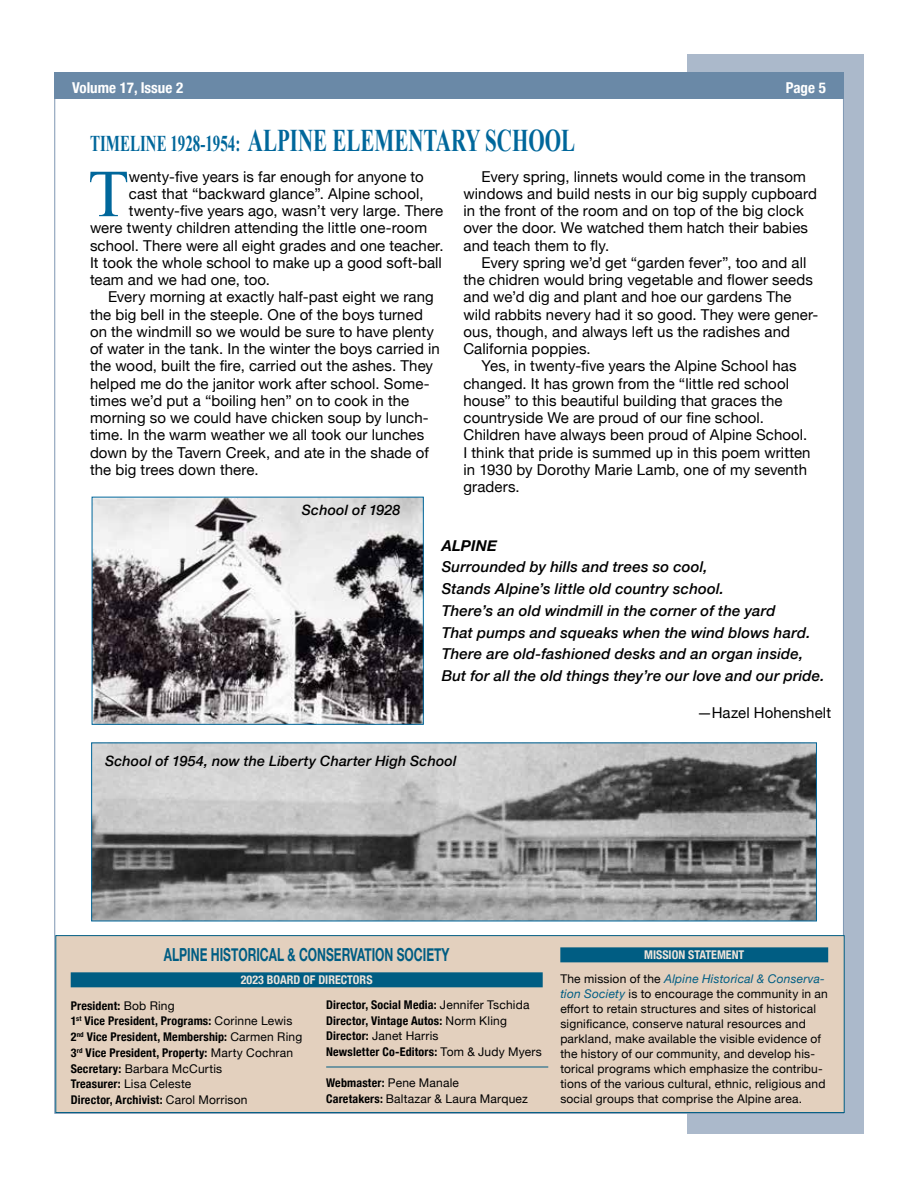
<style>
.page{position:relative;width:918px;height:1188px;background:#fff}
.page>*{position:absolute;margin:0;border:0;box-sizing:border-box;transform-origin:0 0}
.t1{font:67.05px "Times New Roman";color:#00679b}
.t2{font:700 31.5px "Times New Roman";color:#00679b;scale:.67 1}
.t3{font:700 18px "Helvetica Neue";color:#005d83;scale:.67 1}
.t4{font:15px/17.2px "Helvetica Neue";letter-spacing:.005em;color:#000}
.t5{font:italic 500 15px/21.8px "Helvetica Neue";letter-spacing:.01em;color:#000}
.t6{font:700 condensed 15px "Helvetica Neue";color:#fff}
.t7{font:italic 700 15px "Helvetica Neue";letter-spacing:.015em;color:#000}
.t8{font:italic 500 14.25px "Helvetica Neue";letter-spacing:.01em;color:#000}
.t9{font:12px/15px "Helvetica Neue";letter-spacing:.015em;color:#000}
.t10{font:700 condensed 12px/15.8px "Helvetica Neue";letter-spacing:.015em;color:#000}
.t11{font:italic 12px/23.5px "Helvetica Neue";letter-spacing:.015em;color:#005d83;text-align:center}
.t12{font:700 condensed 12px "Helvetica Neue";color:#eee4da}
.s1{font-size:22.5px}
.s2{font-weight:400;font-stretch:normal}
.s3{font-weight:700;font-stretch:condensed}
.s4{font-weight:700;font-style:normal;font-stretch:condensed;color:#eee4da}
.s5{font-style:normal;color:#000}
.s6{font-style:italic;color:#005d83}
</style>
<div class="page">
<div style="left:688px;top:54px;width:176px;height:1080px;background:#abb9cb"></div>
<div style="left:54px;top:73px;width:790px;height:1041px;background:#fff;border:1px solid #7f97b3"></div>
<div style="left:54px;top:72px;width:789px;height:27px;background:#6a89a7"></div>
<div style="left:55px;top:935px;width:790px;height:178px;background:#e3d0be;border:1px solid #005d83"></div>
<div style="left:71px;top:972px;width:472px;height:15px;background:#005d83"></div>
<div style="left:560px;top:947px;width:268px;height:15px;background:#005d83"></div>
<hr style="left:326px;top:1067px;width:222px;height:1px;background:#005d83">
<img style="left:93px;top:745px;width:722px;height:174px">
<img style="left:94px;top:499px;width:328px;height:224px">
<div style="left:92px;top:497px;width:332px;height:228px;border:1px solid #00679b"></div>
<p class="t6" style="left:72px;top:75px;width:113px">Volume 17, Issue 2</p>
<p class="t6" style="left:786px;top:75px;width:41px">Page 5</p>
<h2 class="t2" style="left:90px;top:119px;width:725px"><span class="s1">TIMELINE 1928-1954:</span> ALPINE ELEMENTARY SCHOOL</h2>
<h1 class="t1" style="left:88px;top:149px;width:43px">T</h1>
<p class="t4" style="left:129px;top:169px;width:296px">wenty-five years is far enough for anyone to</p>
<p class="t4" style="left:129px;top:186px;width:296px">cast that “backward glance”. Alpine school,</p>
<p class="t4" style="left:129px;top:203px;width:316px">twenty-five years ago, wasn’t very large. There</p>
<p class="t4" style="left:90px;top:220px;width:339px">were twenty children attending the little one-room</p>
<p class="t4" style="left:90px;top:238px;width:355px">school. There were all eight grades and one teacher.</p>
<p class="t4" style="left:90px;top:255px;width:353px">It took the whole school to make up a good soft-ball</p>
<p class="t4" style="left:90px;top:272px;width:182px">team and we had one, too.</p>
<p class="t4" style="left:108px;top:289px;width:327px">Every morning at exactly half-past eight we rang</p>
<p class="t4" style="left:90px;top:307px;width:334px">the big bell in the steeple. One of the boys turned</p>
<p class="t4" style="left:90px;top:324px;width:346px">on the windmill so we would be sure to have plenty</p>
<p class="t4" style="left:90px;top:341px;width:351px">of water in the tank. In the winter the boys carried in</p>
<p class="t4" style="left:90px;top:358px;width:345px">the wood, built the fire, carried out the ashes. They</p>
<p class="t4" style="left:90px;top:376px;width:341px">helped me do the janitor work after school. Some-</p>
<p class="t4" style="left:90px;top:393px;width:321px">times we’d put a “boiling hen” on to cook in the</p>
<p class="t4" style="left:90px;top:410px;width:340px">morning so we could have chicken soup by lunch-</p>
<p class="t4" style="left:90px;top:427px;width:336px">time. In the warm weather we all took our lunches</p>
<p class="t4" style="left:90px;top:445px;width:340px">down by the Tavern Creek, and ate in the shade of</p>
<p class="t4" style="left:90px;top:462px;width:170px">the big trees down there.</p>
<p class="t8" style="left:302px;top:498px;width:100px">School of 1928</p>
<p class="t4" style="left:464px;top:169px;width:355px;text-indent:18px">Every spring, linnets would come in the transom windows and build nests in our big supply cupboard in the front of the room and on top of the big clock over the door. We watched them hatch their babies and teach them to fly.</p>
<p class="t4" style="left:464px;top:255px;width:356px;text-indent:18px">Every spring we’d get “garden fever”, too and all the chidren would bring vegetable and flower seeds and we’d dig and plant and hoe our gardens The wild rabbits nevery had it so good. They were gener&shy;ous, though, and always left us the radishes and California poppies.</p>
<p class="t4" style="left:464px;top:358px;width:349px;text-indent:18px">Yes, in twenty-five years the Alpine School has changed. It has grown from the “little red school house” to this beautiful building that graces the countryside We are proud of our fine school.<br>Children have always been proud of Alpine School.<br>I think that pride is summed up in this poem written in 1930 by Dorothy Marie Lamb, one of my seventh graders.</p>
<p class="t7" style="left:442px;top:533px;width:57px">ALPINE</p>
<p class="t5" style="left:442px;top:555px;width:384px">Surrounded by hills and trees so cool,<br>Stands Alpine’s little old country school.<br>There’s an old windmill in the corner of the yard<br>That pumps and squeaks when the wind blows hard.<br>There are old-fashioned desks and an organ inside, But for all the old things they’re our love and our pride.</p>
<p class="t4" style="left:697px;top:705px;width:136px">—Hazel Hohenshelt</p>
<p class="t8" style="left:105px;top:749px;width:353px">School of 1954, now the Liberty Charter High School</p>
<p class="t3" style="left:164px;top:941px;width:428px">ALPINE HISTORICAL &amp; CONSERVATION SOCIETY</p>
<p class="t12" style="left:241px;top:970px;width:133px">2023 BOARD OF DIRECTORS</p>
<p class="t10" style="left:71px;top:997px;width:233px">President: <span class="s2">Bob Ring<br></span>1<sup>st</sup> Vice President, Programs: <span class="s2">Corinne Lewis </span>2<sup>nd</sup> Vice President, Membership: <span class="s2">Carmen Ring </span>3<sup>rd</sup> Vice President, Property: <span class="s2">Marty Cochran </span>Secretary: <span class="s2">Barbara McCurtis<br></span>Treasurer: <span class="s2">Lisa Celeste<br></span>Director, Archivist: <span class="s2">Carol Morrison</span></p>
<p class="t10" style="left:326px;top:996px;width:217px">Director, Social Media: <span class="s2">Jennifer Tschida </span>Director, Vintage Autos: <span class="s2">Norm Kling </span>Director: <span class="s2">Janet Harris<br></span>Newsletter Co-Editors: <span class="s2">Tom &amp; Judy Myers</span></p>
<p class="t9" style="left:326px;top:1075px;width:203px;line-height:15.8px"><span class="s3">Webmaster:</span> Pene Manale<br><span class="s3">Caretakers:</span> Baltazar &amp; Laura Marquez</p>
<p class="t11" style="left:560px;top:944px;width:266px"><span class="s4">MISSION STATEMENT<br></span><span class="s5">The mission of the</span> Alpine Historical &amp; Conserva-</p>
<p class="t9" style="left:560px;top:987px;width:269px"><span class="s6">tion Society</span> is to encourage the community in an effort to retain structures and sites of historical significance, conserve natural resources and parkland, make available the visible evidence of the history of our community, and develop his&shy;torical programs which emphasize the contribu&shy;tions of the various cultural, ethnic, religious and social groups that comprise the Alpine area.</p>
</div>
